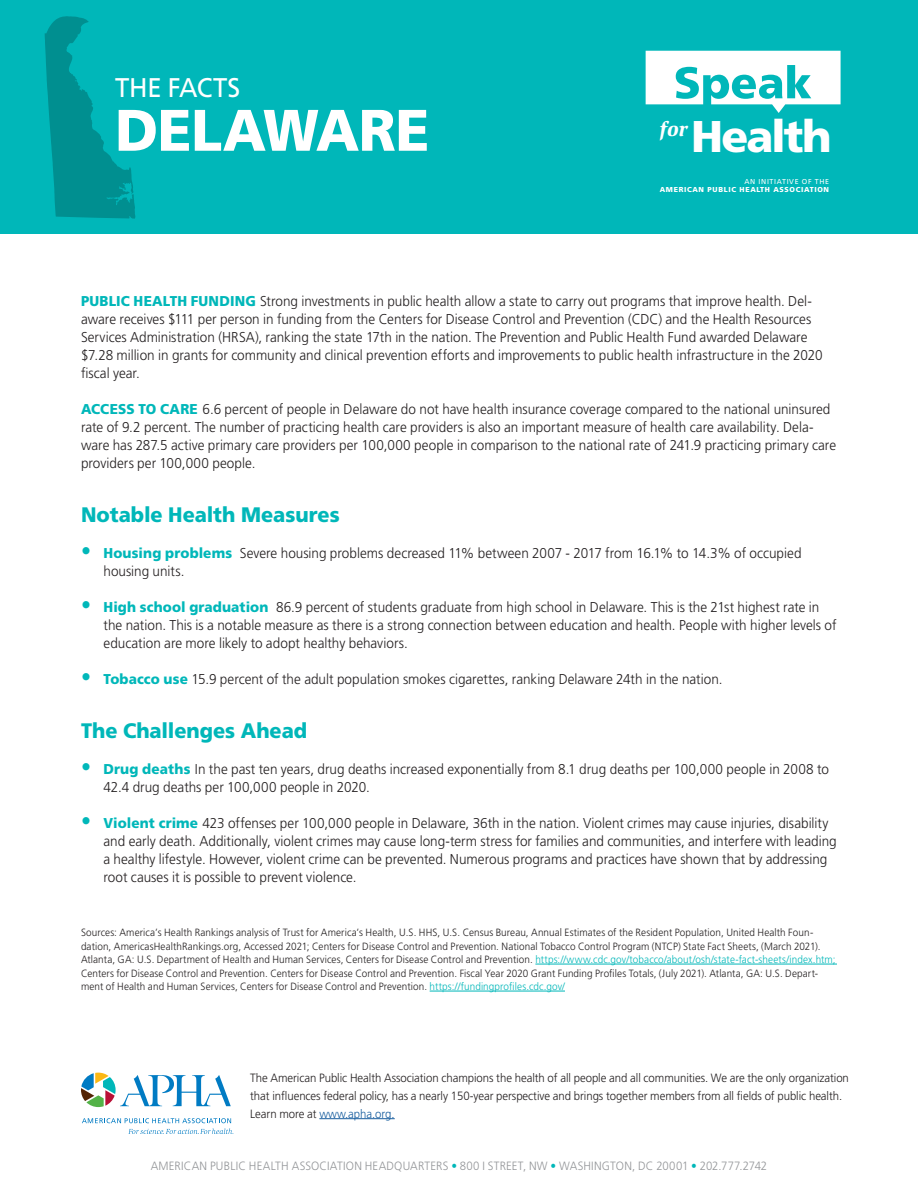
<style>
.page{position:relative;width:918px;height:1188px;background:#fff}
.page>*{position:absolute;margin:0;border:0;box-sizing:border-box;transform-origin:0 0}
.xx_title{font:900 58.5px "Frutiger LT Std";letter-spacing:-.01em;color:#fff;scale:.95 1}
.t1{font:900 44.4px "Frutiger LT Std";letter-spacing:-.045em;color:#fff}
.xx_title-2{font:27px "Frutiger LT Std";letter-spacing:-.01em;color:#fff;scale:.95 1}
.xx_head_2{font:900 21px "Frutiger LT Std";color:#00b7b9;scale:.95 1}
.XX_body_with_run-in{font:300 14.25px/18px "Frutiger LT Std";color:#231f20;scale:.95 1}
.boilerplate{font:300 12px/18px "Frutiger LT Std";letter-spacing:-.005em;color:#231f20;scale:.95 1}
.XX_body{font:300 12px "Frutiger LT Std";letter-spacing:.02em;color:#939598;scale:.95 1}
.xx_source{font:300 10.5px/13.5px "Frutiger LT Std";letter-spacing:.01em;color:#231f20;scale:.95 1}
.t2{font:900 7.2px "Frutiger LT Std";letter-spacing:.09em;color:#fff}
.t3{font:7.2px "Frutiger LT Std";letter-spacing:.09em;color:#fff}
.s1{font-weight:900;color:#00b7b9}
.s2{font-weight:900;font-size:21px;color:#00b7b9}
.s3{color:#00b7b9}
.s4{color:#175d9e}
</style>
<div class="page">
<div style="left:0;top:0;width:918px;height:234px;background:#00b7b9"></div>
<svg style="left:646px;top:51px;width:195px;height:62px"></svg>
<svg style="left:128px;top:1129px;width:106px;height:5px"></svg>
<svg style="left:82px;top:1118px;width:149px;height:5px"></svg>
<svg style="left:81px;top:1073px;width:150px;height:34px"></svg>
<hr style="left:319px;top:1118px;width:76px;height:1px;background:#175d9e">
<svg style="left:45px;top:16px;width:90px;height:203px"></svg>
<hr style="left:535px;top:964px;width:302px;height:1px;background:#00b7b9">
<hr style="left:430px;top:991px;width:135px;height:1px;background:#00b7b9">
<p class="xx_title-2" style="left:115px;top:72px;width:134px">THE FACTS</p>
<p class="xx_title" style="left:115px;top:95px;width:332px">DELAWARE</p>
<h2 class="t1" style="left:660px;top:110px;width:173px"><sup>for</sup> Health</h2>
<p class="t3" style="left:744px;top:177px;width:86px">AN INITIATIVE OF THE</p>
<p class="t2" style="left:660px;top:185px;width:171px">AMERICAN PUBLIC HEALTH ASSOCIATION</p>
<p class="XX_body_with_run-in" style="left:81px;top:292px;width:782px"><span class="s1">PUBLIC HEALTH FUNDING</span> Strong investments in public health allow a state to carry out programs that improve health. Del&shy;aware receives $111 per person in funding from the Centers for Disease Control and Prevention (CDC) and the Health Resources Services Administration (HRSA), ranking the state 17th in the nation. The Prevention and Public Health Fund awarded Delaware $7.28 million in grants for community and clinical prevention efforts and improvements to public health infrastructure in the 2020 fiscal year.</p>
<p class="XX_body_with_run-in" style="left:81px;top:400px;width:796px"><span class="s1">ACCESS TO CARE</span> 6.6 percent of people in Delaware do not have health insurance coverage compared to the national uninsured rate of 9.2 percent. The number of practicing health care providers is also an important measure of health care availability. Dela&shy;ware has 287.5 active primary care providers per 100,000 people in comparison to the national rate of 241.9 practicing primary care providers per 100,000 people.</p>
<p class="xx_head_2" style="left:81px;top:502px;width:274px">Notable Health Measures</p>
<p class="XX_body_with_run-in" style="left:104px;top:544px;width:736px;text-indent:-22px"><span class="s2">•</span> <span class="s1">Housing problems</span> Severe housing problems decreased 11% between 2007 - 2017 from 16.1% to 14.3% of occupied housing units.</p>
<p class="XX_body_with_run-in" style="left:104px;top:598px;width:773px;text-indent:-22px"><span class="s2">•</span> <span class="s1">High school graduation</span> 86.9 percent of students graduate from high school in Delaware. This is the 21st highest rate in the nation. This is a notable measure as there is a strong connection between education and health. People with higher levels of education are more likely to adopt healthy behaviors.</p>
<p class="XX_body_with_run-in" style="left:81px;top:670px;width:677px"><span class="s2">•</span> <span class="s1">Tobacco use</span> 15.9 percent of the adult population smokes cigarettes, ranking Delaware 24th in the nation.</p>
<p class="xx_head_2" style="left:81px;top:718px;width:240px">The Challenges Ahead</p>
<p class="XX_body_with_run-in" style="left:104px;top:760px;width:765px;text-indent:-22px"><span class="s2">•</span> <span class="s1">Drug deaths</span> In the past ten years, drug deaths increased exponentially from 8.1 drug deaths per 100,000 people in 2008 to<br>42.4 drug deaths per 100,000 people in 2020.</p>
<p class="XX_body_with_run-in" style="left:104px;top:814px;width:773px;text-indent:-22px"><span class="s2">•</span> <span class="s1">Violent crime</span> 423 offenses per 100,000 people in Delaware, 36th in the nation. Violent crimes may cause injuries, disability and early death. Additionally, violent crimes may cause long-term stress for families and communities, and interfere with leading a healthy lifestyle. However, violent crime can be prevented. Numerous programs and practices have shown that by addressing root causes it is possible to prevent violence.</p>
<p class="xx_source" style="left:81px;top:926px;width:796px">Sources: America’s Health Rankings analysis of Trust for America’s Health, U.S. HHS, U.S. Census Bureau, Annual Estimates of the Resident Population, United Health Foun&shy;dation, AmericasHealthRankings.org, Accessed 2021; Centers for Disease Control and Prevention. National Tobacco Control Program (NTCP) State Fact Sheets, (March 2021).<br>Atlanta, GA: U.S. Department of Health and Human Services, Centers for Disease Control and Prevention. <span class="s3">https://www.cdc.gov/tobacco/about/osh/state-fact-sheets/index.htm; </span>Centers for Disease Control and Prevention. Centers for Disease Control and Prevention. Fiscal Year 2020 Grant Funding Profiles Totals, (July 2021). Atlanta, GA: U.S. Depart&shy;ment of Health and Human Services, Centers for Disease Control and Prevention. <span class="s3">https://fundingprofiles.cdc.gov/</span></p>
<p class="boilerplate" style="left:250px;top:1069px;width:632px">The American Public Health Association champions the health of all people and all communities. We are the only organization that influences federal policy, has a nearly 150-year perspective and brings together members from all fields of public health.<br>Learn more at <span class="s4">www.apha.org.</span></p>
<p class="XX_body" style="left:151px;top:1159px;width:651px">AMERICAN PUBLIC HEALTH ASSOCIATION HEADQUARTERS <span class="s3">•</span> 800 I STREET, NW <span class="s3">•</span> WASHINGTON, DC 20001 <span class="s3">•</span> 202.777.2742</p>
</div>
